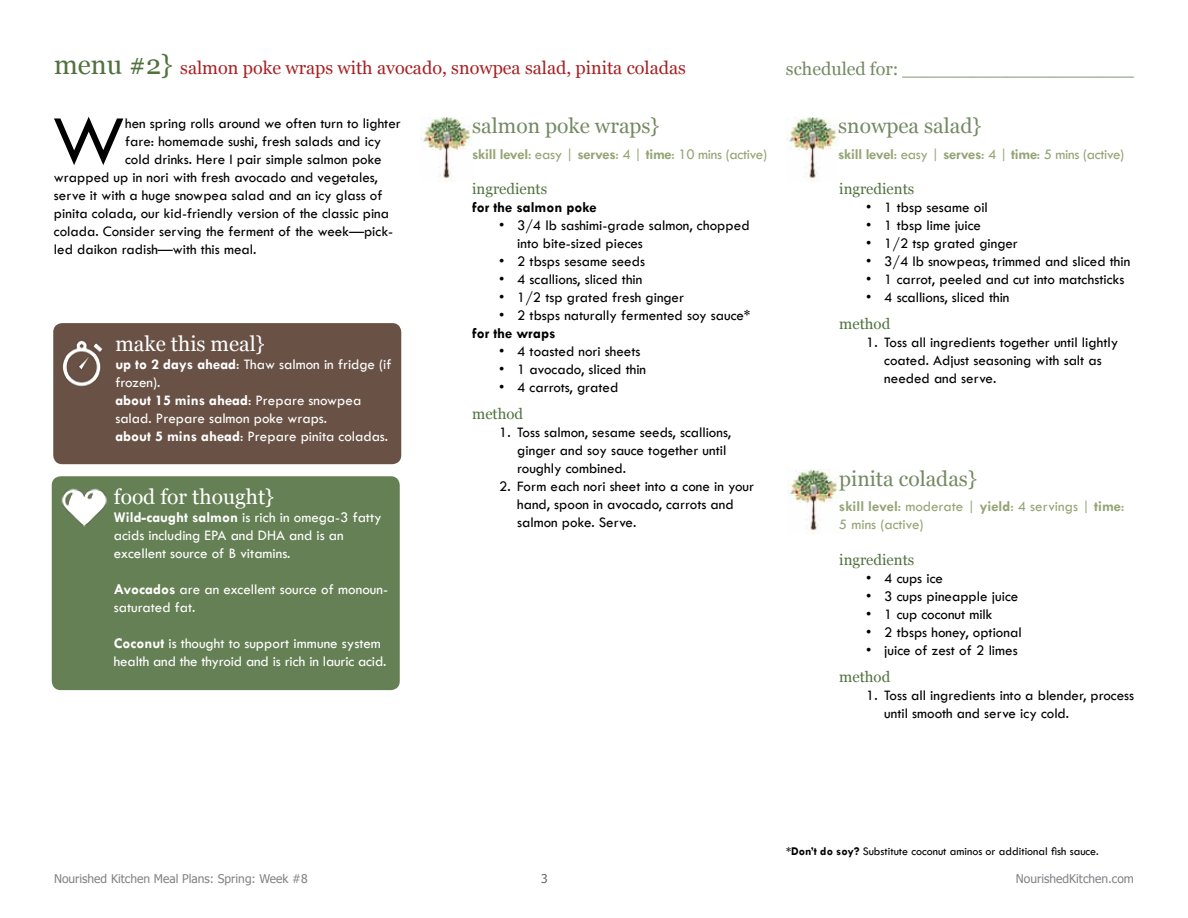
<style>
.page{position:relative;width:1188px;height:918px;background:#fff}
.page>*{position:absolute;margin:0;border:0;box-sizing:border-box;transform-origin:0 0}
.t1{font:72.9px "Tw Cen";color:#000}
.t2{font:21px "Georgia";color:#748a63}
.t3{font:21px "Georgia";color:#fff}
.t4{font:18px "Georgia";color:#a72123}
.t5{font:18px "Georgia";color:#748a63}
.t6{font:15px/18px "Tw Cen";color:#000}
.t7{font:15px/18px "Tw Cen";color:#fff}
.t8{font:15px "Tw Cen";letter-spacing:-.02em;color:#94a575}
.t9{font:15px/18px "Tw Cen";color:#94a575}
.t10{font:15px "Georgia";color:#50723f}
.t11{font:700 15px "Tw Cen";color:#000}
.t12{font:12px "Tahoma";color:#808285}
.t13{font:12px "Tw Cen";color:#000}
.t14{font:12px "Tahoma";color:#636466}
.s1{font-size:27px;color:#50723f}
.s2{font-weight:700}
</style>
<div class="page">
<img style="left:420px;top:117px;width:52px;height:64px">
<img style="left:786px;top:117px;width:52px;height:64px">
<img style="left:787px;top:470px;width:52px;height:64px">
<div style="left:53px;top:323px;width:348px;height:141px;background:#695245;border-radius:9px"></div>
<img style="left:53px;top:335px;width:50px;height:63px">
<div style="left:52px;top:476px;width:348px;height:214px;background:#658054;border-radius:9px"></div>
<img style="left:61px;top:488px;width:46px;height:39px">
<p class="t4" style="left:54px;top:57px;width:634px"><span class="s1">menu #2}</span> salmon poke wraps with avocado, snowpea salad, pinita coladas</p>
<p class="t5" style="left:786px;top:58px;width:349px">scheduled for: ____________________</p>
<h1 class="t1" style="left:52px;top:97px;width:74px">W</h1>
<p class="t6" style="left:125px;top:114px;width:277px">hen spring rolls around we often turn to lighter</p>
<p class="t6" style="left:125px;top:132px;width:258px">fare: homemade sushi, fresh salads and icy</p>
<p class="t6" style="left:125px;top:150px;width:258px">cold drinks. Here I pair simple salmon poke</p>
<p class="t6" style="left:54px;top:168px;width:325px">wrapped up in nori with fresh avocado and vegetales,</p>
<p class="t6" style="left:54px;top:186px;width:330px">serve it with a huge snowpea salad and an icy glass of</p>
<p class="t6" style="left:54px;top:204px;width:337px">pinita colada, our kid-friendly version of the classic pina</p>
<p class="t6" style="left:54px;top:222px;width:341px">colada. Consider serving the ferment of the week—pick-</p>
<p class="t6" style="left:54px;top:240px;width:204px">led daikon radish—with this meal.</p>
<h2 class="t3" style="left:115px;top:331px;width:151px">make this meal}</h2>
<p class="t7" style="left:115px;top:355px;width:278px"><span class="s2">up to 2 days ahead</span>: Thaw salmon in fridge (if frozen).<br><span class="s2">about 15 mins ahead</span>: Prepare snowpea salad. Prepare salmon poke wraps.<br><span class="s2">about 5 mins ahead</span>: Prepare pinita coladas.</p>
<h2 class="t3" style="left:114px;top:484px;width:162px">food for thought}</h2>
<p class="t7" style="left:114px;top:508px;width:269px"><span class="s2">Wild-caught salmon</span> is rich in omega-3 fatty acids including EPA and DHA and is an excellent source of B vitamins.</p>
<p class="t7" style="left:114px;top:580px;width:276px"><span class="s2">Avocados</span> are an excellent source of monoun&shy;saturated fat.</p>
<p class="t7" style="left:114px;top:634px;width:274px"><span class="s2">Coconut</span> is thought to support immune system health and the thyroid and is rich in lauric acid.</p>
<h2 class="t2" style="left:472px;top:113px;width:189px">salmon poke wraps}</h2>
<p class="t8" style="left:472px;top:145px;width:296px"><span class="s2">skill level</span>: easy | <span class="s2">serves</span>: 4 | <span class="s2">time</span>: 10 mins (active)</p>
<p class="t10" style="left:472px;top:180px;width:77px">ingredients</p>
<p class="t11" style="left:472px;top:198px;width:126px">for the salmon poke</p>
<p class="t6" style="left:517px;top:216px;width:234px;text-indent:-18px">• 3/4 lb sashimi-grade salmon, chopped into bite-sized pieces</p>
<p class="t6" style="left:499px;top:252px;width:147px">• 2 tbsps sesame seeds</p>
<p class="t6" style="left:499px;top:270px;width:145px">• 4 scallions, sliced thin</p>
<p class="t6" style="left:499px;top:288px;width:186px">• 1/2 tsp grated fresh ginger</p>
<p class="t6" style="left:499px;top:306px;width:253px">• 2 tbsps naturally fermented soy sauce*</p>
<p class="t11" style="left:472px;top:324px;width:85px">for the wraps</p>
<p class="t6" style="left:499px;top:342px;width:143px">• 4 toasted nori sheets</p>
<p class="t6" style="left:499px;top:360px;width:148px">• 1 avocado, sliced thin</p>
<p class="t6" style="left:499px;top:378px;width:121px">• 4 carrots, grated</p>
<p class="t10" style="left:472px;top:405px;width:53px">method</p>
<p class="t6" style="left:517px;top:423px;width:215px;text-indent:-18px">1. Toss salmon, sesame seeds, scallions, ginger and soy sauce together until roughly combined.</p>
<p class="t6" style="left:517px;top:477px;width:239px;text-indent:-18px">2. Form each nori sheet into a cone in your hand, spoon in avocado, carrots and salmon poke. Serve.</p>
<h2 class="t2" style="left:838px;top:113px;width:145px">snowpea salad}</h2>
<p class="t8" style="left:838px;top:145px;width:288px"><span class="s2">skill level</span>: easy | <span class="s2">serves</span>: 4 | <span class="s2">time</span>: 5 mins (active)</p>
<p class="t10" style="left:839px;top:180px;width:77px">ingredients</p>
<p class="t6" style="left:866px;top:198px;width:123px">• 1 tbsp sesame oil</p>
<p class="t6" style="left:866px;top:216px;width:116px">• 1 tbsp lime juice</p>
<p class="t6" style="left:866px;top:234px;width:153px">• 1/2 tsp grated ginger</p>
<p class="t6" style="left:866px;top:252px;width:265px">• 3/4 lb snowpeas, trimmed and sliced thin</p>
<p class="t6" style="left:866px;top:270px;width:260px">• 1 carrot, peeled and cut into matchsticks</p>
<p class="t6" style="left:866px;top:288px;width:145px">• 4 scallions, sliced thin</p>
<p class="t10" style="left:839px;top:315px;width:53px">method</p>
<p class="t6" style="left:884px;top:333px;width:235px;text-indent:-18px">1. Toss all ingredients together until lightly coated. Adjust seasoning with salt as needed and serve.</p>
<h2 class="t2" style="left:839px;top:466px;width:139px">pinita coladas}</h2>
<p class="t9" style="left:839px;top:497px;width:287px"><span class="s2">skill level</span>: moderate | <span class="s2">yield</span>: 4 servings | <span class="s2">time</span>:<br>5 mins (active)</p>
<p class="t10" style="left:839px;top:550px;width:77px">ingredients</p>
<p class="t6" style="left:866px;top:569px;width:78px">• 4 cups ice</p>
<p class="t6" style="left:866px;top:587px;width:153px">• 3 cups pineapple juice</p>
<p class="t6" style="left:866px;top:605px;width:128px">• 1 cup coconut milk</p>
<p class="t6" style="left:866px;top:623px;width:157px">• 2 tbsps honey, optional</p>
<p class="t6" style="left:866px;top:641px;width:153px">• juice of zest of 2 limes</p>
<p class="t10" style="left:839px;top:667px;width:53px">method</p>
<p class="t6" style="left:884px;top:686px;width:251px;text-indent:-18px">1. Toss all ingredients into a blender, process until smooth and serve icy cold.</p>
<p class="t13" style="left:786px;top:844px;width:314px"><span class="s2">*Don’t do soy?</span> Substitute coconut aminos or additional fish sauce.</p>
<p class="t12" style="left:54px;top:871px;width:255px">Nourished Kitchen Meal Plans: Spring: Week #8</p>
<p class="t14" style="left:541px;top:871px;width:8px">3</p>
<p class="t12" style="left:1016px;top:871px;width:120px">NourishedKitchen.com</p>
</div>
